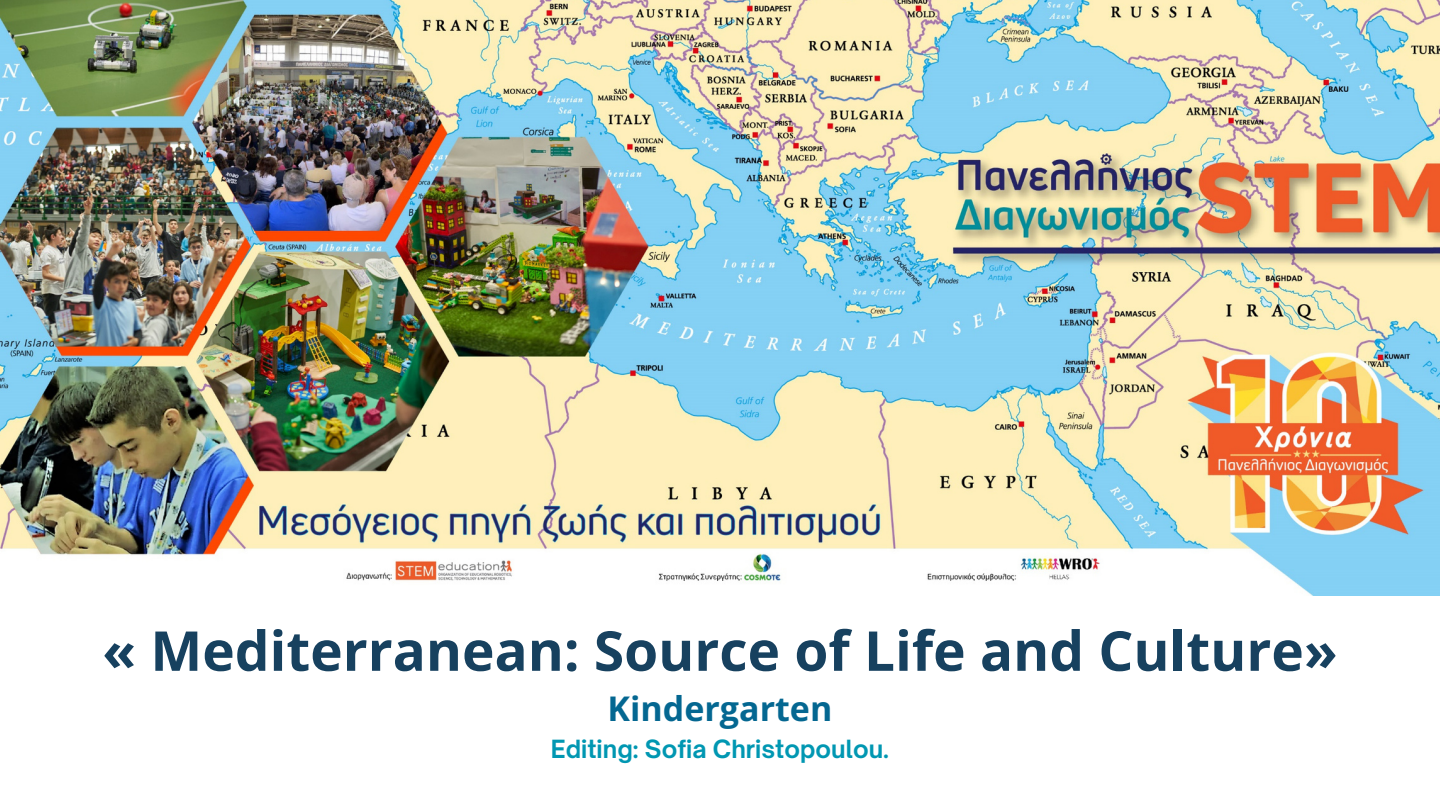
<style>
.page{position:relative;width:1440px;height:810px;background:#fff}
.page>*{position:absolute;margin:0;border:0;box-sizing:border-box;transform-origin:0 0}
.t1{font:700 55px "Open Sans";color:#17415f}
.t2{font:700 34px "Open Sans";color:#046791}
.t3{font:700 24px "Open Sauce One";color:#0097b2}
</style>
<div class="page">
<img style="left:0;top:0;width:1440px;height:596px">
<p class="t1" style="left:102px;top:612px;width:1237px">« Mediterranean: Source of Life and Culture»</p>
<p class="t2" style="left:608px;top:685px;width:226px">Kindergarten</p>
<p class="t3" style="left:551px;top:734px;width:340px">Editing: Sofia Christopoulou.</p>
</div>
